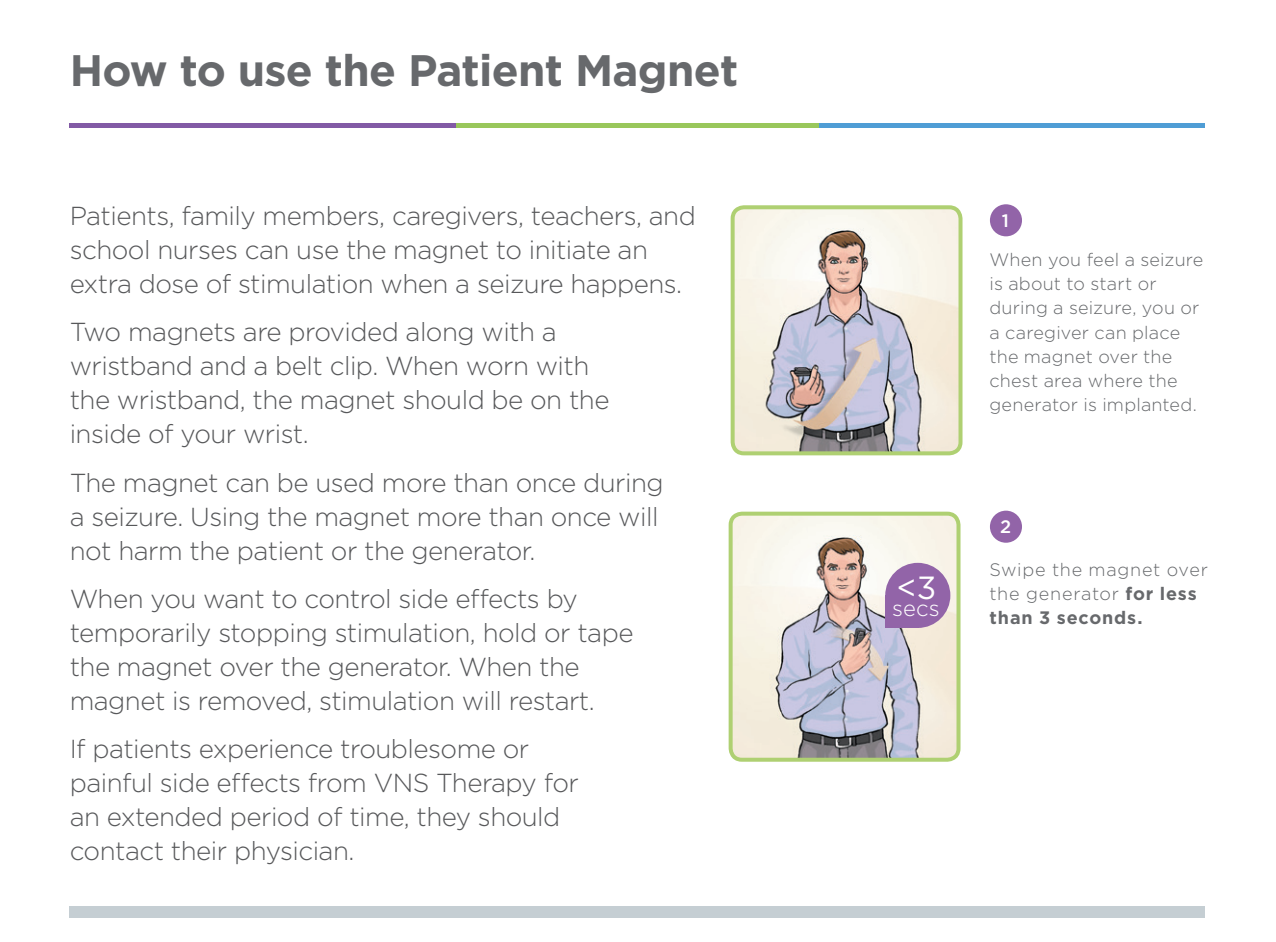
<style>
.page{position:relative;width:1276px;height:942px;background:#fff}
.page>*{position:absolute;margin:0;border:0;box-sizing:border-box;transform-origin:0 0}
.t1{font:700 44px "Gotham";letter-spacing:-.015em;color:#67696c}
.t2{font:32px "Gotham";color:#fff}
.t3{font:300 26px/34px "Gotham";letter-spacing:-.02em;color:#57585a}
.t4{font:300 22px "Gotham";color:#fff}
.t5{font:300 18px/24px "Gotham";letter-spacing:.015em;color:#67696c}
.t6{font:300 18px/24px "Gotham";letter-spacing:.04em;color:#67696c}
.t7{font:500 18px "Gotham";color:#fff}
.s1{font-weight:700}
</style>
<div class="page">
<div style="left:70px;top:905px;width:1135px;height:12px;background:#c5ced3"></div>
<div style="left:70px;top:123px;width:386px;height:5px;background:#825aa5"></div>
<div style="left:456px;top:123px;width:364px;height:5px;background:#99c75b"></div>
<div style="left:820px;top:123px;width:385px;height:5px;background:#4f9dd5"></div>
<img style="left:735px;top:210px;width:225px;height:242px">
<div style="left:730px;top:205px;width:232px;height:250px;border:4px solid #afd072;border-radius:11px"></div>
<img style="left:733px;top:516px;width:225px;height:243px">
<div style="left:728px;top:511px;width:232px;height:250px;border:4px solid #afd072;border-radius:11px"></div>
<div style="left:990px;top:204px;width:32px;height:32px;background:#9264a8;border-radius:50%"></div>
<div style="left:885px;top:562px;width:65px;height:65px;background:#9264a8;border-radius:50%"></div>
<div style="left:885px;top:595px;width:33px;height:32px;background:#9264a8"></div>
<div style="left:990px;top:510px;width:32px;height:32px;background:#9264a8;border-radius:50%"></div>
<p class="t1" style="left:70px;top:41px;width:670px">How to use the Patient Magnet</p>
<p class="t3" style="left:70px;top:198px;width:627px">Patients, family members, caregivers, teachers, and school nurses can use the magnet to initiate an extra dose of stimulation when a seizure happens.</p>
<p class="t3" style="left:70px;top:314px;width:541px">Two magnets are provided along with a wristband and a belt clip. When worn with the wristband, the magnet should be on the inside of your wrist.</p>
<p class="t3" style="left:70px;top:464px;width:595px">The magnet can be used more than once during a seizure. Using the magnet more than once will not harm the patient or the generator.</p>
<p class="t3" style="left:70px;top:581px;width:565px">When you want to control side effects by temporarily stopping stimulation, hold or tape the magnet over the generator. When the magnet is removed, stimulation will restart.</p>
<p class="t3" style="left:70px;top:731px;width:511px">If patients experience troublesome or painful side effects from VNS Therapy for an extended period of time, they should contact their physician.</p>
<p class="t2" style="left:897px;top:566px;width:41px">&lt;3</p>
<p class="t4" style="left:892px;top:594px;width:49px">secs</p>
<p class="t7" style="left:1002px;top:208px;width:9px">1</p>
<p class="t5" style="left:989px;top:247px;width:215px">When you feel a seizure is about to start or during a seizure, you or a caregiver can place the magnet over the chest area where the generator is implanted.</p>
<p class="t7" style="left:1000px;top:514px;width:13px">2</p>
<p class="t6" style="left:989px;top:557px;width:220px">Swipe the magnet over the generator <span class="s1">for less than 3 seconds.</span></p>
</div>
